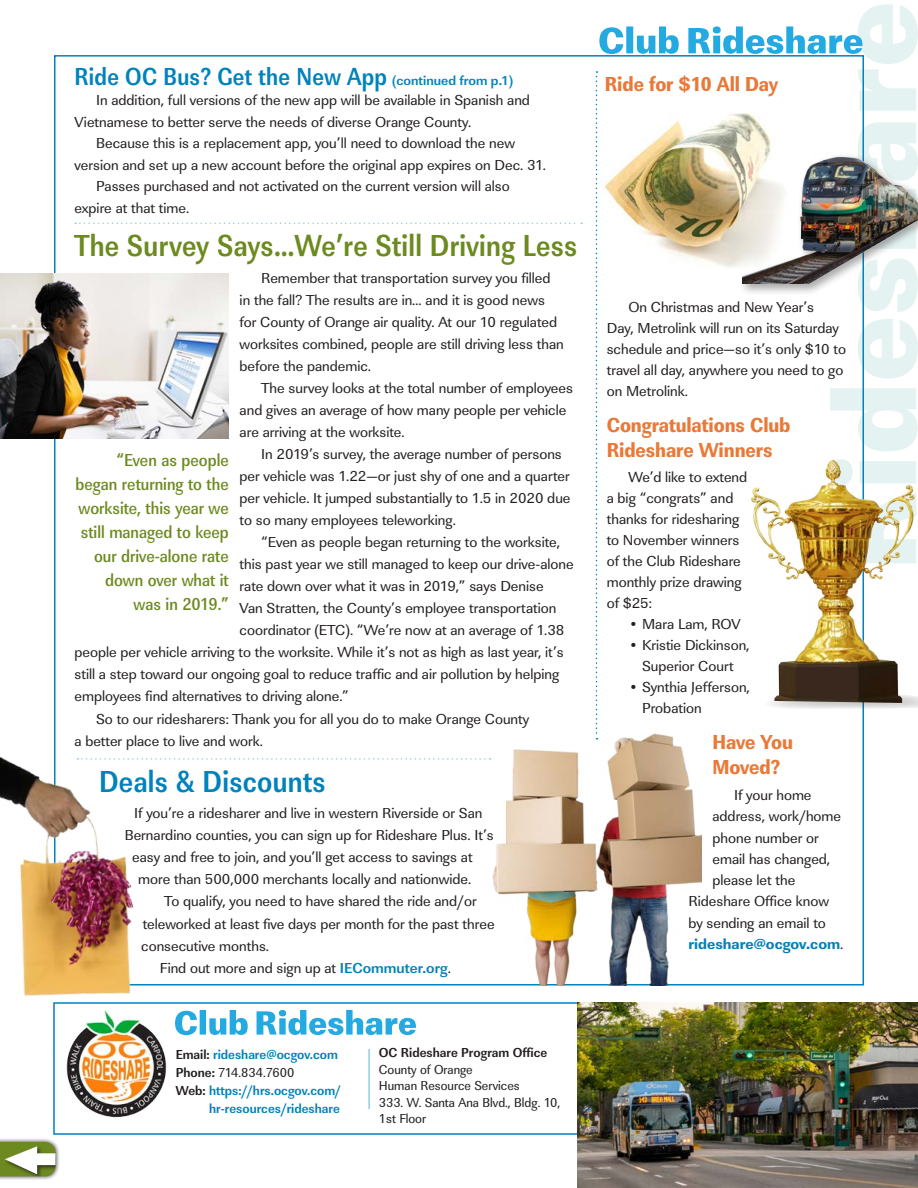
<style>
.page{position:relative;width:918px;height:1188px;background:#fff}
.page>*{position:absolute;margin:0;border:0;box-sizing:border-box;transform-origin:0 0}
.t1{font:31.5px "URW Linear T Bold Narr";letter-spacing:.01em;color:#6c8a1f;scale:.9 1}
.t2{font:31.5px "URW Linear T Bold Narr";letter-spacing:.01em;color:#0082bb;scale:.9 1}
.t3{font:25.5px "URW Linear T Bold Narr";letter-spacing:.01em;color:#0082bb;scale:.9 1}
.t4{font:21px/25.2px "URW Linear T Extr Bold Extr Narr";letter-spacing:-.005em;color:#e97938}
.t5{font:18px/24px "URW Linear T Medi Extr Narr";color:#6c8a1f;text-align:right}
.t6{font:15px/21px "URW Linear T";color:#231f20}
.t7{font:700 15px "URW Linear T Extr";color:#0082bb}
.t8{font:13.5px/16.5px "URW Linear T Regu Narr";color:#231f20}
.t9{font:13.5px/18px "URW Linear T Bold Narr";color:#0082bb;text-align:right}
.t10{font:13.5px "URW Linear T Bold Narr";color:#231f20}
.t11{font:700 13.5px "URW Linear T";color:#0082bb}
.s1{font-weight:700;color:#0082bb}
.s2{color:#231f20}
.s3{font-family:"URW Linear T Bold Narr"}
.s4{font-family:"URW Linear T";font-weight:400;color:#231f20}
</style>
<div class="page">
<img style="left:604px;top:113px;width:167px;height:154px">
<svg style="left:830px;top:4px;width:88px;height:413px"></svg>
<div style="left:0;top:1137px;width:60px;height:44px;background:#231f20;opacity:.75"></div>
<svg style="left:0;top:1142px;width:56px;height:34px"></svg>
<svg style="left:599px;top:26px;width:263px;height:28px"></svg>
<svg style="left:161px;top:758px;width:292px;height:2px"></svg>
<svg style="left:770px;top:703px;width:148px;height:7px"></svg>
<img style="left:751px;top:417px;width:167px;height:286px">
<svg style="left:75px;top:223px;width:507px;height:1px"></svg>
<img style="left:0;top:274px;width:229px;height:165px">
<img style="left:453px;top:714px;width:249px;height:272px">
<img style="left:0;top:726px;width:161px;height:270px">
<div style="left:738px;top:152px;width:180px;height:144px;background:#231f20;opacity:.4"></div>
<img style="left:742px;top:153px;width:176px;height:131px">
<svg style="left:596px;top:71px;width:1px;height:668px"></svg>
<svg style="left:53px;top:1002px;width:525px;height:133px"></svg>
<img style="left:578px;top:1002px;width:340px;height:186px">
<h2 class="t3" style="left:75px;top:61px;width:349px">Ride OC Bus? Get the New App</h2>
<p class="t11" style="left:392px;top:72px;width:123px">(continued from p.1)</p>
<p class="t6" style="left:75px;top:90px;width:457px;line-height:21.5px;text-indent:22px">In addition, full versions of the new app will be available in Spanish and<br>Vietnamese to better serve the needs of diverse Orange County.</p>
<p class="t6" style="left:96px;top:133px;width:420px">Because this is a replacement app, you’ll need to download the new</p>
<p class="t6" style="left:75px;top:154px;width:473px">version and set up a new account before the original app expires on Dec. 31.</p>
<p class="t6" style="left:96px;top:176px;width:415px">Passes purchased and not activated on the current version will also</p>
<p class="t6" style="left:75px;top:197px;width:116px">expire at that time.</p>
<h1 class="t1" style="left:75px;top:227px;width:560px">The Survey Says…We’re Still Driving Less</h1>
<p class="t6" style="left:240px;top:267px;width:326px;line-height:22px;text-indent:22px">Remember that transportation survey you filled in the fall? The results are in… and it is good news for County of Orange air quality. At our 10 regulated worksites combined, people are still driving less than before the pandemic.</p>
<p class="t6" style="left:240px;top:377px;width:335px;line-height:22px;text-indent:22px">The survey looks at the total number of employees and gives an average of how many people per vehicle are arriving at the worksite.</p>
<p class="t6" style="left:240px;top:443px;width:332px;line-height:22px;text-indent:22px">In 2019’s survey, the average number of persons per vehicle was 1.22—or just shy of one and a quarter per vehicle. It jumped substantially to 1.5 in 2020 due to so many employees teleworking.</p>
<p class="t6" style="left:261px;top:532px;width:300px">“Even as people began returning to the worksite,</p>
<p class="t6" style="left:240px;top:554px;width:336px">this past year we still managed to keep our drive-alone</p>
<p class="t6" style="left:240px;top:576px;width:306px">rate down over what it was in 2019,” says Denise</p>
<p class="t6" style="left:240px;top:598px;width:318px">Van Stratten, the County’s employee transportation</p>
<p class="t6" style="left:240px;top:620px;width:326px">coordinator (ETC). “We’re now at an average of 1.38</p>
<p class="t6" style="left:75px;top:642px;width:491px">people per vehicle arriving to the worksite. While it’s not as high as last year, it’s</p>
<p class="t6" style="left:75px;top:664px;width:486px">still a step toward our ongoing goal to reduce traffic and air pollution by helping</p>
<p class="t6" style="left:75px;top:686px;width:276px">employees find alternatives to driving alone.”</p>
<p class="t6" style="left:96px;top:708px;width:435px">So to our ridesharers: Thank you for all you do to make Orange County</p>
<p class="t6" style="left:75px;top:730px;width:190px">a better place to live and work.</p>
<p class="t5" style="left:76px;top:448px;width:155px">“Even as people began returning to the worksite, this year we still managed to keep our drive-alone rate down over what it was in 2019.”</p>
<h1 class="t2" style="left:99px;top:762px;width:253px">Deals &amp; Discounts</h1>
<p class="t6" style="left:134px;top:803px;width:350px">If you’re a ridesharer and live in western Riverside or San</p>
<p class="t6" style="left:125px;top:825px;width:371px">Bernardino counties, you can sign up for Rideshare Plus. It’s</p>
<p class="t6" style="left:132px;top:847px;width:342px">easy and free to join, and you’ll get access to savings at</p>
<p class="t6" style="left:138px;top:869px;width:335px">more than 500,000 merchants locally and nationwide.</p>
<p class="t6" style="left:164px;top:891px;width:314px">To qualify, you need to have shared the ride and/or</p>
<p class="t6" style="left:143px;top:913px;width:354px">teleworked at least five days per month for the past three</p>
<p class="t6" style="left:141px;top:935px;width:129px">consecutive months.</p>
<p class="t6" style="left:160px;top:957px;width:293px">Find out more and sign up at <span class="s1">IECommuter.org</span>.</p>
<p class="t9" style="left:176px;top:1046px;width:164px"><span class="s2">Email:</span> rideshare@ocgov.com</p>
<p class="t8" style="left:176px;top:1065px;width:120px"><span class="s3">Phone:</span> 714.834.7600</p>
<p class="t9" style="left:176px;top:1082px;width:167px"><span class="s2">Web:</span> https://hrs.ocgov.com/ hr-resources/rideshare</p>
<p class="t10" style="left:379px;top:1045px;width:170px">OC Rideshare Program Office</p>
<p class="t8" style="left:379px;top:1061px;width:183px">County of Orange<br>Human Resource Services<br>333. W. Santa Ana Blvd., Bldg. 10,<br>1st Floor</p>
<h3 class="t4" style="left:605px;top:72px;width:175px">Ride for $10 All Day</h3>
<p class="t6" style="left:607px;top:296px;width:241px;text-indent:22px">On Christmas and New Year’s<br>Day, Metrolink will run on its Saturday schedule and price—so it’s only $10 to travel all day, anywhere you need to go on Metrolink.</p>
<h3 class="t4" style="left:607px;top:412px;width:185px">Congratulations Club<br>Rideshare Winners</h3>
<p class="t6" style="left:607px;top:467px;width:142px;text-indent:22px">We’d like to extend a big “congrats” and thanks for ridesharing to November winners of the Club Rideshare monthly prize drawing of $25:</p>
<p class="t6" style="left:628px;top:614px;width:114px">• Mara Lam, ROV</p>
<p class="t6" style="left:628px;top:635px;width:123px;text-align:center">• Kristie Dickinson,<br>Superior Court</p>
<p class="t6" style="left:642px;top:677px;width:109px;text-indent:-14px">• Synthia Jefferson,<br>Probation</p>
<h3 class="t4" style="left:713px;top:730px;width:82px">Have You<br>Moved?</h3>
<p class="t6" style="left:734px;top:785px;width:79px">If your home</p>
<p class="t6" style="left:713px;top:806px;width:130px">address, work/home</p>
<p class="t6" style="left:713px;top:827px;width:108px">phone number or</p>
<p class="t6" style="left:713px;top:849px;width:119px">email has changed,</p>
<p class="t6" style="left:713px;top:870px;width:84px">please let the</p>
<p class="t6" style="left:688px;top:891px;width:142px">Rideshare Office know</p>
<p class="t6" style="left:688px;top:912px;width:139px">by sending an email to</p>
<p class="t7" style="left:688px;top:935px;width:156px">rideshare@ocgov.com<span class="s4">.</span></p>
</div>
